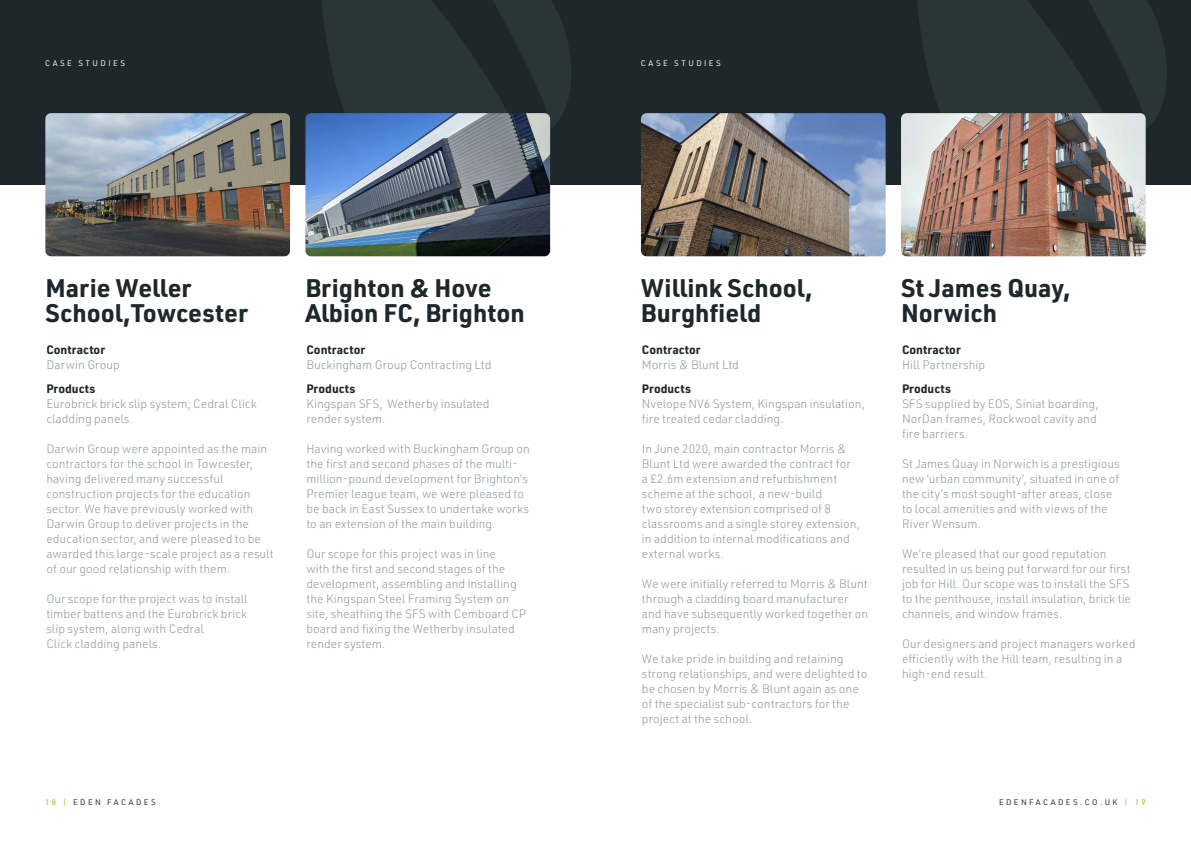
<style>
.page{position:relative;width:1191px;height:842px;background:#fff}
.page>*{position:absolute;margin:0;border:0;box-sizing:border-box;transform-origin:0 0}
.t1{font:700 25px/25px "URWDIN";color:#1e282c}
.t2{font:300 12px/15px "URWDIN";color:#909ba2}
.t3{font:700 12px "URWDIN";color:#1e282c}
.t4{font:8px "URWDIN";letter-spacing:.3em;color:#1e282c}
.t5{font:8px "URWDIN";letter-spacing:.32em;color:#fff}
.s1{color:#89bd24}
</style>
<div class="page">
<div style="left:0;top:0;width:1191px;height:185px;background:#1e282c"></div>
<svg style="left:322px;top:0;width:249px;height:177px"></svg>
<svg style="left:917px;top:0;width:250px;height:185px"></svg>
<img style="left:45px;top:113px;width:245px;height:143px">
<img style="left:641px;top:113px;width:244px;height:143px">
<img style="left:305px;top:113px;width:245px;height:143px">
<img style="left:901px;top:113px;width:244px;height:143px">
<p class="t5" style="left:45px;top:57px;width:81px">CASE STUDIES</p>
<p class="t5" style="left:641px;top:57px;width:81px">CASE STUDIES</p>
<h1 class="t1" style="left:45px;top:274px;width:204px">Marie Weller<br>School,Towcester</h1>
<h1 class="t1" style="left:641px;top:274px;width:173px">Willink School,<br>Burghfield</h1>
<h1 class="t1" style="left:305px;top:274px;width:221px">Brighton &amp; Hove<br>Albion FC, Brighton</h1>
<h1 class="t1" style="left:901px;top:274px;width:171px">St James Quay,<br>Norwich</h1>
<p class="t3" style="left:46px;top:342px;width:60px">Contractor</p>
<p class="t2" style="left:46px;top:357px;width:75px">Darwin Group</p>
<p class="t3" style="left:46px;top:381px;width:51px">Products</p>
<p class="t2" style="left:46px;top:396px;width:212px">Eurobrick brick slip system; Cedral Click cladding panels.</p>
<p class="t2" style="left:46px;top:441px;width:229px">Darwin Group were appointed as the main contractors for the school in Towcester, having delivered many successful construction projects for the education sector. We have previously worked with Darwin Group to deliver projects in the education sector, and were pleased to be awarded this large-scale project as a result of our good relationship with them.</p>
<p class="t2" style="left:46px;top:591px;width:203px">Our scope for the project was to install timber battens and the Eurobrick brick slip system, along with Cedral<br>Click cladding panels.</p>
<p class="t3" style="left:306px;top:342px;width:60px">Contractor</p>
<p class="t2" style="left:306px;top:357px;width:187px">Buckingham Group Contracting Ltd</p>
<p class="t3" style="left:306px;top:381px;width:51px">Products</p>
<p class="t2" style="left:306px;top:396px;width:185px">Kingspan SFS, Wetherby insulated render system.</p>
<p class="t2" style="left:306px;top:441px;width:225px">Having worked with Buckingham Group on the first and second phases of the multi&shy;million-pound development for Brighton’s Premier league team, we were pleased to be back in East Sussex to undertake works to an extension of the main building.</p>
<p class="t2" style="left:306px;top:546px;width:221px">Our scope for this project was in line<br>with the first and second stages of the development, assembling and installing the Kingspan Steel Framing System on site, sheathing the SFS with Cemboard CP board and fixing the Wetherby insulated render system.</p>
<p class="t3" style="left:642px;top:342px;width:60px">Contractor</p>
<p class="t2" style="left:642px;top:357px;width:98px">Morris &amp; Blunt Ltd</p>
<p class="t3" style="left:642px;top:381px;width:51px">Products</p>
<p class="t2" style="left:642px;top:396px;width:224px">Nvelope NV6 System, Kingspan insulation, fire treated cedar cladding.</p>
<p class="t2" style="left:642px;top:441px;width:219px">In June 2020, main contractor Morris &amp; Blunt Ltd were awarded the contract for a £2.6m extension and refurbishment scheme at the school, a new-build<br>two storey extension comprised of 8 classrooms and a single storey extension, in addition to internal modifications and external works.</p>
<p class="t2" style="left:642px;top:576px;width:228px">We were initially referred to Morris &amp; Blunt through a cladding board manufacturer and have subsequently worked together on many projects.</p>
<p class="t2" style="left:642px;top:651px;width:227px">We take pride in building and retaining strong relationships, and were delighted to be chosen by Morris &amp; Blunt again as one of the specialist sub-contractors for the project at the school.</p>
<p class="t3" style="left:902px;top:342px;width:60px">Contractor</p>
<p class="t2" style="left:902px;top:357px;width:85px">Hill Partnership</p>
<p class="t3" style="left:902px;top:381px;width:51px">Products</p>
<p class="t2" style="left:902px;top:396px;width:198px">SFS supplied by EOS, Siniat boarding,<br>NorDan frames, Rockwool cavity and fire barriers.</p>
<p class="t2" style="left:902px;top:456px;width:219px">St James Quay in Norwich is a prestigious new ‘urban community’, situated in one of the city’s most sought-after areas, close to local amenities and with views of the River Wensum.</p>
<p class="t2" style="left:902px;top:546px;width:231px">We’re pleased that our good reputation resulted in us being put forward for our first job for Hill. Our scope was to install the SFS to the penthouse, install insulation, brick tie channels, and window frames.</p>
<p class="t2" style="left:902px;top:636px;width:235px">Our designers and project managers worked efficiently with the Hill team, resulting in a high-end result.</p>
<p class="t4" style="left:45px;top:797px;width:112px"><span class="s1">18 |</span> EDEN FACADES</p>
<p class="t4" style="left:999px;top:797px;width:148px">EDENFACADES.CO.UK <span class="s1">| 19</span></p>
</div>
